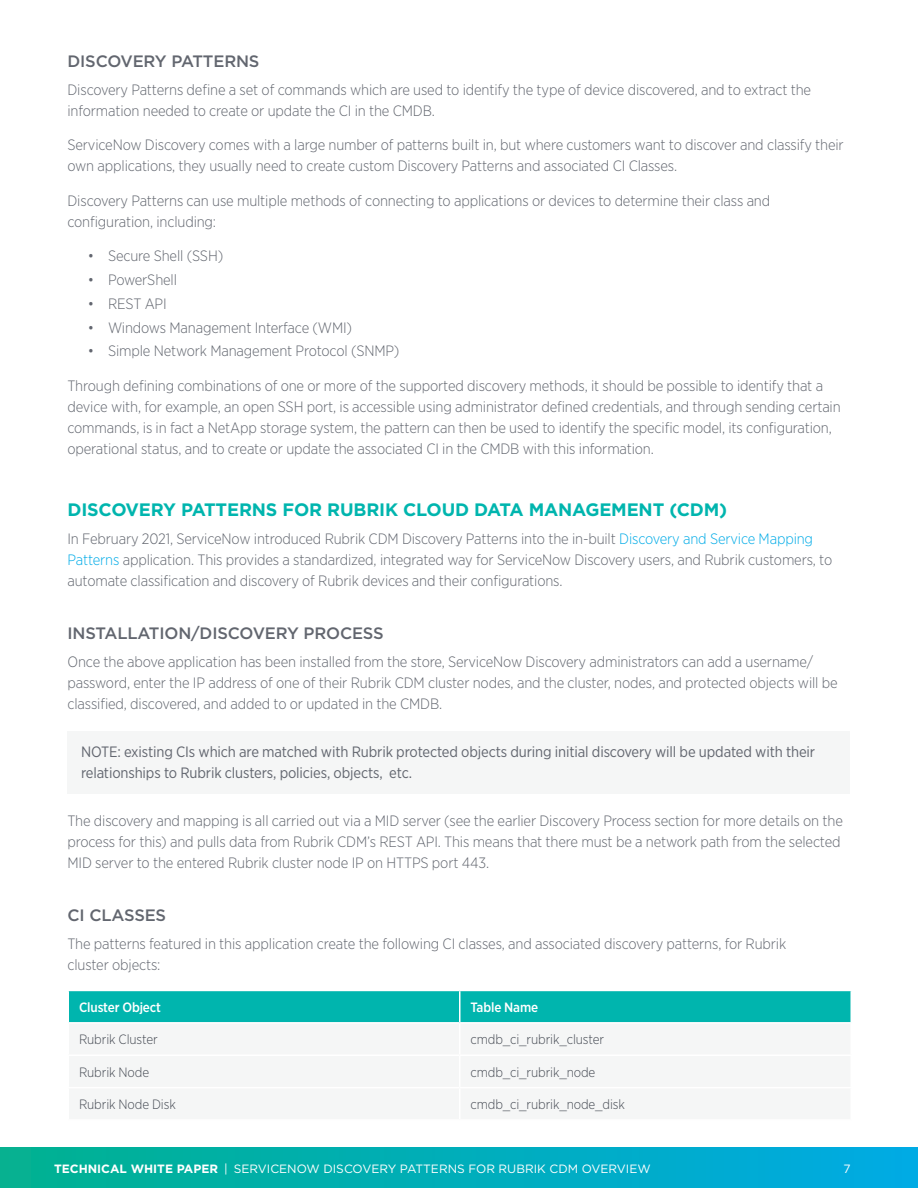
<style>
.page{position:relative;width:918px;height:1188px;background:#fff}
.page>*{position:absolute;margin:0;border:0;box-sizing:border-box;transform-origin:0 0}
.t1{font:700 18px "Gotham";letter-spacing:-.01em;color:#00b5ae}
.t2{font:500 16.5px "Gotham";letter-spacing:-.01em;color:#62666f}
.Body_copy{font:300 15px/21px "Gotham Narrow";letter-spacing:-.01em;color:#62666f}
.Note_graybox{font:15px/21px "Gotham Narrow";letter-spacing:-.01em;color:#62666f}
.Table_cell{font:300 13.5px "Gotham Narrow";letter-spacing:-.01em;color:#464b54}
.Table_header{font:500 13.5px "Gotham Narrow";letter-spacing:-.01em;color:#fff}
.t3{font:12px "Gotham";color:#fff}
.s1{color:#00abe7}
.s2{font-weight:700}
</style>
<div class="page">
<div style="left:0;top:1148px;width:918px;height:40px;background:linear-gradient(to right,#01b190,#00aae4)"></div>
<div style="left:68px;top:731px;width:782px;height:63px;background:#f5f6f6"></div>
<div style="left:69px;top:991px;width:781px;height:31px;background:#00b5ae"></div>
<hr style="left:459px;top:991px;width:1px;height:31px;background:#fff">
<h2 class="t2" style="left:68px;top:51px;width:194px">DISCOVERY PATTERNS</h2>
<p class="Body_copy" style="left:68px;top:79px;width:745px">Discovery Patterns define a set of commands which are used to identify the type of device discovered, and to extract the information needed to create or update the CI in the CMDB.</p>
<p class="Body_copy" style="left:68px;top:134px;width:778px">ServiceNow Discovery comes with a large number of patterns built in, but where customers want to discover and classify their own applications, they usually need to create custom Discovery Patterns and associated CI Classes.</p>
<p class="Body_copy" style="left:68px;top:190px;width:704px">Discovery Patterns can use multiple methods of connecting to applications or devices to determine their class and configuration, including:</p>
<p class="Body_copy" style="left:88px;top:245px;width:137px">• Secure Shell (SSH)</p>
<p class="Body_copy" style="left:88px;top:269px;width:91px">• PowerShell</p>
<p class="Body_copy" style="left:88px;top:293px;width:81px">• REST API</p>
<p class="Body_copy" style="left:88px;top:316px;width:266px">• Windows Management Interface (WMI)</p>
<p class="Body_copy" style="left:88px;top:340px;width:313px">• Simple Network Management Protocol (SNMP)</p>
<p class="Body_copy" style="left:68px;top:375px;width:775px">Through defining combinations of one or more of the supported discovery methods, it should be possible to identify that a device with, for example, an open SSH port, is accessible using administrator defined credentials, and through sending certain commands, is in fact a NetApp storage system, the pattern can then be used to identify the specific model, its configuration, operational status, and to create or update the associated CI in the CMDB with this information.</p>
<h1 class="t1" style="left:68px;top:498px;width:661px">DISCOVERY PATTERNS FOR RUBRIK CLOUD DATA MANAGEMENT (CDM)</h1>
<p class="Body_copy" style="left:68px;top:527px;width:766px">In February 2021, ServiceNow introduced Rubrik CDM Discovery Patterns into the in-built <span class="s1">Discovery and Service Mapping<br>Patterns</span> application. This provides a standardized, integrated way for ServiceNow Discovery users, and Rubrik customers, to automate classification and discovery of Rubrik devices and their configurations.</p>
<h2 class="t2" style="left:68px;top:623px;width:318px">INSTALLATION/DISCOVERY PROCESS</h2>
<p class="Body_copy" style="left:68px;top:651px;width:772px">Once the above application has been installed from the store, ServiceNow Discovery administrators can add a username/ password, enter the IP address of one of their Rubrik CDM cluster nodes, and the cluster, nodes, and protected objects will be classified, discovered, and added to or updated in the CMDB.</p>
<p class="Note_graybox" style="left:81px;top:741px;width:736px">NOTE: existing CIs which are matched with Rubrik protected objects during initial discovery will be updated with their relationships to Rubrik clusters, policies, objects, etc.</p>
<p class="Body_copy" style="left:68px;top:810px;width:777px">The discovery and mapping is all carried out via a MID server (see the earlier Discovery Process section for more details on the process for this) and pulls data from Rubrik CDM’s REST API. This means that there must be a network path from the selected<br>MID server to the entered Rubrik cluster node IP on HTTPS port 443.</p>
<h2 class="t2" style="left:68px;top:905px;width:100px">CI CLASSES</h2>
<p class="Body_copy" style="left:68px;top:933px;width:720px">The patterns featured in this application create the following CI classes, and associated discovery patterns, for Rubrik cluster objects:</p>
<p class="Table_header" style="left:79px;top:999px;width:84px">Cluster Object</p>
<p class="Table_header" style="left:471px;top:999px;width:69px">Table Name</p>
<p class="Table_cell" style="left:79px;top:1031px;width:80px">Rubrik Cluster</p>
<p class="Table_cell" style="left:471px;top:1031px;width:135px">cmdb_ci_rubrik_cluster</p>
<p class="Table_cell" style="left:79px;top:1064px;width:72px">Rubrik Node</p>
<p class="Table_cell" style="left:471px;top:1064px;width:126px">cmdb_ci_rubrik_node</p>
<p class="Table_cell" style="left:79px;top:1096px;width:98px">Rubrik Node Disk</p>
<p class="Table_cell" style="left:471px;top:1096px;width:156px">cmdb_ci_rubrik_node_disk</p>
<p class="t3" style="left:54px;top:1161px;width:598px"><span class="s2">TECHNICAL WHITE PAPER</span> | SERVICENOW DISCOVERY PATTERNS FOR RUBRIK CDM OVERVIEW</p>
<p class="t3" style="left:843px;top:1161px;width:9px">7</p>
</div>
